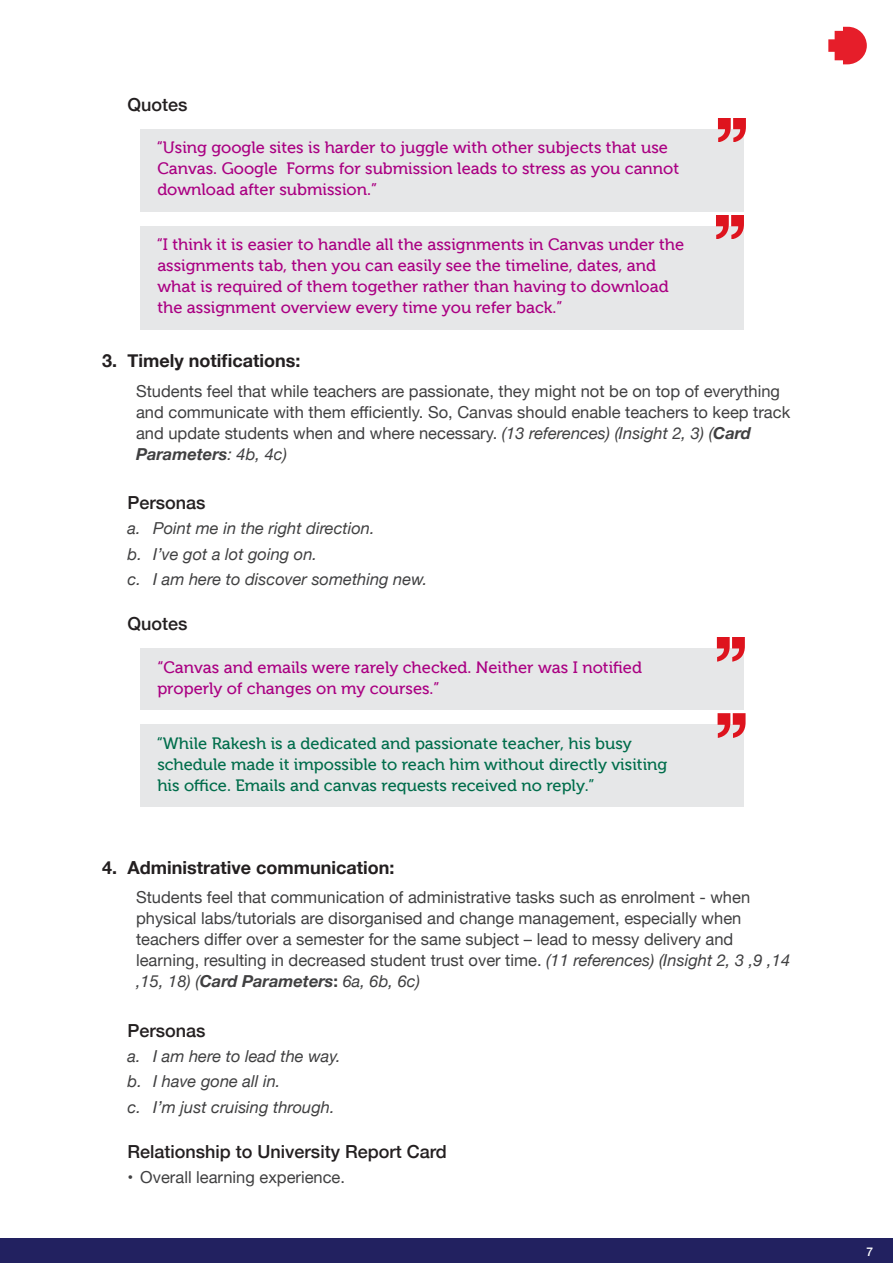
<style>
.page{position:relative;width:893px;height:1263px;background:#fff}
.page>*{position:absolute;margin:0;border:0;box-sizing:border-box;transform-origin:0 0}
.t1{font:500 18px "Helvetica Neue";color:#231f20}
.t2{font:700 18px "Helvetica Neue";color:#231f20}
.Paragraph_indent{font:16.5px/21px "Helvetica Neue";color:#404041}
.quote_indent{font:16.5px/21px "Museo 500";color:#aa0082}
.quote_indent_positiv{font:16.5px/21px "Museo 500";color:#006d4b}
.t3{font:italic 16.5px "Helvetica Neue";color:#404041}
.t4{font:500 12px "Helvetica Neue";color:#fff}
.s1{font-style:italic}
.s2{font-weight:700;font-style:italic}
.s3{font-weight:700}
</style>
<div class="page">
<div style="left:0;top:1238px;width:893px;height:25px;background:#222160"></div>
<svg style="left:828px;top:27px;width:39px;height:37px"></svg>
<div style="left:140px;top:129px;width:604px;height:83px;background:#e6e7e8"></div>
<div style="left:140px;top:226px;width:604px;height:104px;background:#e6e7e8"></div>
<div style="left:140px;top:648px;width:604px;height:62px;background:#e6e7e8"></div>
<div style="left:140px;top:724px;width:604px;height:83px;background:#e6e7e8"></div>
<svg style="left:718px;top:118px;width:28px;height:24px"></svg>
<svg style="left:716px;top:215px;width:28px;height:24px"></svg>
<svg style="left:717px;top:637px;width:28px;height:24px"></svg>
<svg style="left:718px;top:714px;width:27px;height:23px"></svg>
<h6 class="t1" style="left:128px;top:90px;width:62px">Quotes</h6>
<p class="quote_indent" style="left:157px;top:137px;width:524px">“Using google sites is harder to juggle with other subjects that use<br>Canvas. Google Forms for submission leads to stress as you cannot download after submission.”</p>
<p class="quote_indent" style="left:157px;top:234px;width:529px">“I think it is easier to handle all the assignments in Canvas under the assignments tab, then you can easily see the timeline, dates, and what is required of them together rather than having to download the assignment overview every time you refer back.”</p>
<p class="t2" style="left:102px;top:347px;width:200px">3. Timely notifications:</p>
<p class="Paragraph_indent" style="left:136px;top:381px;width:656px">Students feel that while teachers are passionate, they might not be on top of everything and communicate with them efficiently. So, Canvas should enable teachers to keep track and update students when and where necessary. <span class="s1">(13 references) (Insight 2, 3) (</span><span class="s2">Card Parameters</span><span class="s1">: 4b, 4c)</span></p>
<h6 class="t1" style="left:128px;top:488px;width:80px">Personas</h6>
<p class="t3" style="left:128px;top:517px;width:249px">a. Point me in the right direction.</p>
<p class="t3" style="left:128px;top:542px;width:191px">b. I’ve got a lot going on.</p>
<p class="t3" style="left:128px;top:567px;width:301px">c. I am here to discover something new.</p>
<h6 class="t1" style="left:128px;top:609px;width:62px">Quotes</h6>
<p class="quote_indent" style="left:157px;top:657px;width:486px">“Canvas and emails were rarely checked. Neither was I notified properly of changes on my courses.”</p>
<p class="quote_indent_positiv" style="left:157px;top:733px;width:512px">“While Rakesh is a dedicated and passionate teacher, his busy schedule made it impossible to reach him without directly visiting his office. Emails and canvas requests received no reply.”</p>
<p class="t2" style="left:102px;top:853px;width:294px">4. Administrative communication:</p>
<p class="Paragraph_indent" style="left:136px;top:888px;width:656px">Students feel that communication of administrative tasks such as enrolment - when physical labs/tutorials are disorganised and change management, especially when teachers differ over a semester for the same subject – lead to messy delivery and learning, resulting in decreased student trust over time. <span class="s1">(11 references) (Insight 2, 3 ,9 ,14 ,15, 18) (</span><span class="s2">Card Parameters</span><span class="s3">:</span> <span class="s1">6a, 6b, 6c)</span></p>
<h6 class="t1" style="left:128px;top:1016px;width:80px">Personas</h6>
<p class="t3" style="left:128px;top:1044px;width:215px">a. I am here to lead the way.</p>
<p class="t3" style="left:128px;top:1069px;width:154px">b. I have gone all in.</p>
<p class="t3" style="left:128px;top:1095px;width:209px">c. I’m just cruising through.</p>
<h6 class="t1" style="left:128px;top:1137px;width:321px">Relationship to University Report Card</h6>
<p class="Paragraph_indent" style="left:128px;top:1168px;width:219px">• Overall learning experience.</p>
<p class="t4" style="left:866px;top:1241px;width:8px">7</p>
</div>
